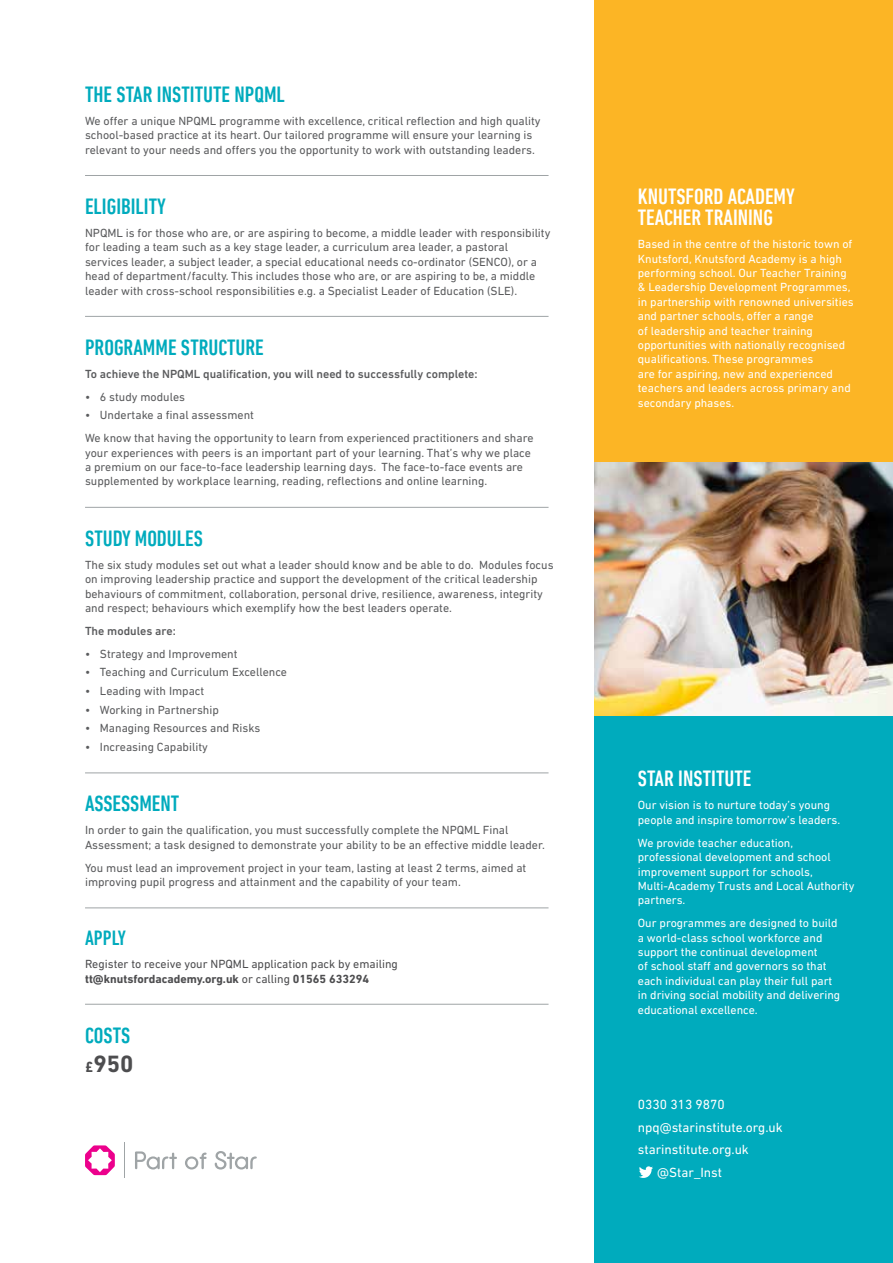
<style>
.page{position:relative;width:893px;height:1263px;background:#fff}
.page>*{position:absolute;margin:0;border:0;box-sizing:border-box;transform-origin:0 0}
.t1{font:700 24px "DIN Next LT Pro";color:#4d4d4f}
.t2{font:500 condensed 22.5px "DIN Next LT Pro";color:#00abbd}
.t3{font:500 condensed 22.5px/21px "DIN Next LT Pro";color:#fff}
.t4{font:500 condensed 21px "DIN Next LT Pro";color:#00abbd}
.t5{font:13.5px "DIN Next LT Pro";color:#fff}
.t6{font:12px/14.4px "DIN Next LT Pro";color:#5a5b5d}
.t7{font:12px/14.4px "DIN Next LT Pro";color:#fff}
.t8{font:12px/14.4px "DIN Next LT Pro";color:#4d4d4f}
.t9{font:500 12px "DIN Next LT Pro";color:#5a5b5d}
.s1{font-weight:700}
.s2{font-size:15px}
</style>
<div class="page">
<div style="left:594px;top:0;width:299px;height:1263px;background:#00abbd"></div>
<div style="left:594px;top:0;width:299px;height:472px;background:#fcb525"></div>
<img style="left:594px;top:462px;width:299px;height:254px">
<hr style="left:125px;top:1142px;width:1px;height:36px;background:#9fa4a6">
<svg style="left:85px;top:1145px;width:30px;height:30px"></svg>
<svg style="left:135px;top:1151px;width:42px;height:18px"></svg>
<svg style="left:185px;top:1152px;width:22px;height:17px"></svg>
<svg style="left:215px;top:1151px;width:42px;height:18px"></svg>
<svg style="left:639px;top:1166px;width:14px;height:12px"></svg>
<hr style="left:85px;top:175px;width:464px;height:1px;background:#9fa4a6">
<hr style="left:85px;top:507px;width:464px;height:1px;background:#9fa4a6">
<hr style="left:85px;top:772px;width:464px;height:1px;background:#9fa4a6">
<hr style="left:85px;top:907px;width:464px;height:1px;background:#9fa4a6">
<hr style="left:85px;top:1004px;width:464px;height:1px;background:#9fa4a6">
<hr style="left:85px;top:316px;width:464px;height:1px;background:#9fa4a6">
<h2 class="t2" style="left:85px;top:82px;width:201px">THE STAR INSTITUTE NPQML</h2>
<p class="t6" style="left:85px;top:113px;width:457px">We offer a unique NPQML programme with excellence, critical reflection and high quality school-based practice at its heart. Our tailored programme will ensure your learning is relevant to your needs and offers you the opportunity to work with outstanding leaders.</p>
<h2 class="t2" style="left:85px;top:194px;width:82px">ELIGIBILITY</h2>
<p class="t6" style="left:85px;top:225px;width:467px">NPQML is for those who are, or are aspiring to become, a middle leader with responsibility for leading a team such as a key stage leader, a curriculum area leader, a pastoral services leader, a subject leader, a special educational needs co-ordinator (SENCO), or a head of department/faculty. This includes those who are, or are aspiring to be, a middle leader with cross-school responsibilities e.g. a Specialist Leader of Education (SLE).</p>
<h2 class="t2" style="left:85px;top:335px;width:180px">PROGRAMME STRUCTURE</h2>
<p class="t9" style="left:85px;top:367px;width:394px">To achieve the NPQML qualification, you will need to successfully complete:</p>
<p class="t6" style="left:85px;top:389px;width:102px">• 6 study modules</p>
<p class="t6" style="left:85px;top:404px;width:450px;line-height:23px">• Undertake a final assessment<br>We know that having the opportunity to learn from experienced practitioners and share</p>
<p class="t6" style="left:85px;top:445px;width:447px">your experiences with peers is an important part of your learning. That’s why we place a premium on our face-to-face leadership learning days. The face-to-face events are supplemented by workplace learning, reading, reflections and online learning.</p>
<h2 class="t2" style="left:85px;top:525px;width:119px">STUDY MODULES</h2>
<p class="t6" style="left:85px;top:557px;width:470px">The six study modules set out what a leader should know and be able to do. Modules focus on improving leadership practice and support the development of the critical leadership behaviours of commitment, collaboration, personal drive, resilience, awareness, integrity and respect; behaviours which exemplify how the best leaders operate.</p>
<p class="t9" style="left:85px;top:624px;width:92px">The modules are:</p>
<p class="t6" style="left:85px;top:646px;width:154px">• Strategy and Improvement</p>
<p class="t6" style="left:85px;top:665px;width:203px">• Teaching and Curriculum Excellence</p>
<p class="t6" style="left:85px;top:684px;width:121px">• Leading with Impact</p>
<p class="t6" style="left:85px;top:702px;width:135px">• Working in Partnership</p>
<p class="t6" style="left:85px;top:721px;width:177px">• Managing Resources and Risks</p>
<p class="t6" style="left:85px;top:740px;width:124px">• Increasing Capability</p>
<h2 class="t2" style="left:85px;top:791px;width:96px">ASSESSMENT</h2>
<p class="t6" style="left:85px;top:823px;width:461px">In order to gain the qualification, you must successfully complete the NPQML Final<br>Assessment; a task designed to demonstrate your ability to be an effective middle leader.</p>
<p class="t6" style="left:85px;top:860px;width:443px">You must lead an improvement project in your team, lasting at least 2 terms, aimed at improving pupil progress and attainment and the capability of your team.</p>
<h3 class="t4" style="left:85px;top:926px;width:42px">APPLY</h3>
<p class="t8" style="left:85px;top:957px;width:314px">Register to receive your NPQML application pack by emailing <span class="s1">tt@knutsfordacademy.org.uk</span> or calling <span class="s1">01565 633294</span></p>
<h2 class="t2" style="left:85px;top:1022px;width:47px">COSTS</h2>
<h1 class="t1" style="left:85px;top:1049px;width:50px"><span class="s2">£</span>950</h1>
<h2 class="t3" style="left:638px;top:186px;width:159px">KNUTSFORD ACADEMY<br>TEACHER TRAINING</h2>
<p class="t7" style="left:638px;top:237px;width:217px">Based in the centre of the historic town of Knutsford, Knutsford Academy is a high performing school. Our Teacher Training &amp; Leadership Development Programmes, in partnership with renowned universities and partner schools, offer a range<br>of leadership and teacher training opportunities with nationally recognised qualifications. These programmes<br>are for aspiring, new and experienced teachers and leaders across primary and secondary phases.</p>
<h2 class="t3" style="left:638px;top:768px;width:115px">STAR INSTITUTE</h2>
<p class="t7" style="left:638px;top:798px;width:204px">Our vision is to nurture today’s young people and inspire tomorrow’s leaders.</p>
<p class="t7" style="left:638px;top:835px;width:218px">We provide teacher education, professional development and school improvement support for schools,<br>Multi-Academy Trusts and Local Authority partners.</p>
<p class="t7" style="left:638px;top:916px;width:204px">Our programmes are designed to build a world-class school workforce and support the continual development<br>of school staff and governors so that each individual can play their full part in driving social mobility and delivering educational excellence.</p>
<p class="t5" style="left:638px;top:1096px;width:88px">0330 313 9870</p>
<p class="t5" style="left:638px;top:1119px;width:146px">npq@starinstitute.org.uk</p>
<p class="t5" style="left:638px;top:1142px;width:113px">starinstitute.org.uk</p>
<p class="t5" style="left:657px;top:1164px;width:66px">@Star_Inst</p>
</div>
